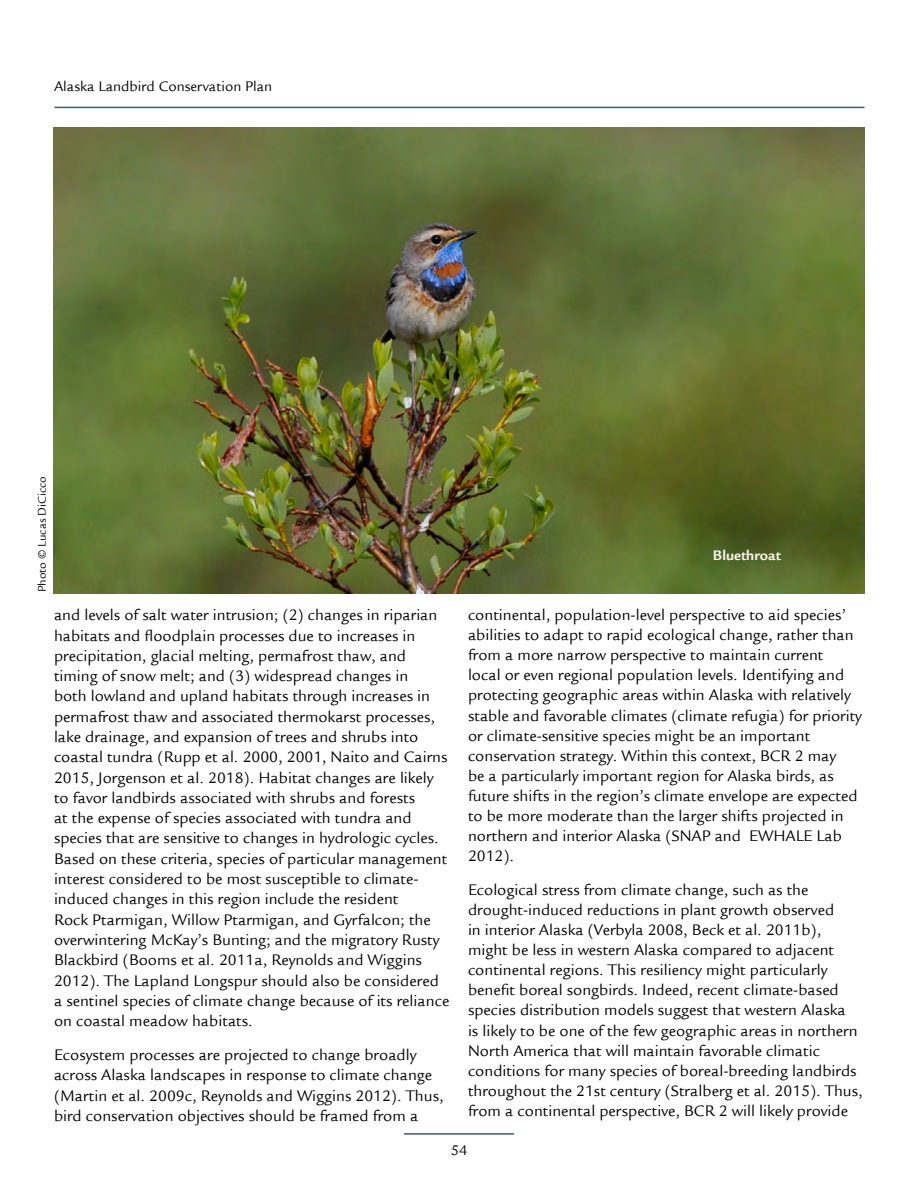
<style>
.page{position:relative;width:918px;height:1188px;background:#fff}
.page>*{position:absolute;margin:0;border:0;box-sizing:border-box;transform-origin:0 0}
.t1{font:16.5px/20.2px "Legacy Sans LT";color:#000}
.t2{font:15px "Legacy Sans LT";color:#000}
.t3{font:700 15px "Legacy Sans LT";color:#f8f2ea}
.t4{font:12px "Legacy Sans LT";color:#000}
</style>
<div class="page">
<hr style="left:404px;top:1133px;width:110px;height:2px;background:#3b6261">
<hr style="left:54px;top:107px;width:810px;height:1px;background:#3b6261">
<img style="left:53px;top:127px;width:812px;height:467px">
<p class="t2" style="left:54px;top:78px;width:220px">Alaska Landbird Conservation Plan</p>
<p class="t4" style="left:35px;top:592px;width:118px;rotate:-90deg">Photo © Lucas DiCicco</p>
<p class="t1" style="left:54px;top:605px;width:385px">and levels of salt water intrusion; (2) changes in riparian</p>
<p class="t1" style="left:54px;top:625px;width:363px">habitats and floodplain processes due to increases in</p>
<p class="t1" style="left:54px;top:646px;width:397px">precipitation, glacial melting, permafrost thaw, and timing of snow melt; and (3) widespread changes in<br>both lowland and upland habitats through increases in permafrost thaw and associated thermokarst processes, lake drainage, and expansion of trees and shrubs into coastal tundra (Rupp et al. 2000, 2001, Naito and Cairns 2015, Jorgenson et al. 2018). Habitat changes are likely to favor landbirds associated with shrubs and forests<br>at the expense of species associated with tundra and species that are sensitive to changes in hydrologic cycles.<br>Based on these criteria, species of particular management interest considered to be most susceptible to climate&shy;induced changes in this region include the resident<br>Rock Ptarmigan, Willow Ptarmigan, and Gyrfalcon; the overwintering McKay’s Bunting; and the migratory Rusty Blackbird (Booms et al. 2011a, Reynolds and Wiggins 2012). The Lapland Longspur should also be considered a sentinel species of climate change because of its reliance on coastal meadow habitats.</p>
<p class="t1" style="left:54px;top:1045px;width:391px">Ecosystem processes are projected to change broadly across Alaska landscapes in response to climate change (Martin et al. 2009c, Reynolds and Wiggins 2012). Thus, bird conservation objectives should be framed from a</p>
<p class="t3" style="left:713px;top:547px;width:70px">Bluethroat</p>
<p class="t1" style="left:468px;top:605px;width:395px">continental, population-level perspective to aid species’ abilities to adapt to rapid ecological change, rather than from a more narrow perspective to maintain current<br>local or even regional population levels. Identifying and protecting geographic areas within Alaska with relatively stable and favorable climates (climate refugia) for priority or climate-sensitive species might be an important conservation strategy. Within this context, BCR 2 may<br>be a particularly important region for Alaska birds, as future shifts in the region’s climate envelope are expected to be more moderate than the larger shifts projected in northern and interior Alaska (SNAP and EWHALE Lab 2012).</p>
<p class="t1" style="left:468px;top:880px;width:368px">Ecological stress from climate change, such as the drought-induced reductions in plant growth observed in interior Alaska (Verbyla 2008, Beck et al. 2011b), might be less in western Alaska compared to adjacent continental regions. This resiliency might particularly</p>
<p class="t1" style="left:468px;top:980px;width:372px">benefit boreal songbirds. Indeed, recent climate-based</p>
<p class="t1" style="left:468px;top:1000px;width:396px">species distribution models suggest that western Alaska<br>is likely to be one of the few geographic areas in northern North America that will maintain favorable climatic conditions for many species of boreal-breeding landbirds throughout the 21st century (Stralberg et al. 2015). Thus, from a continental perspective, BCR 2 will likely provide</p>
<p class="t2" style="left:451px;top:1142px;width:18px">54</p>
</div>
